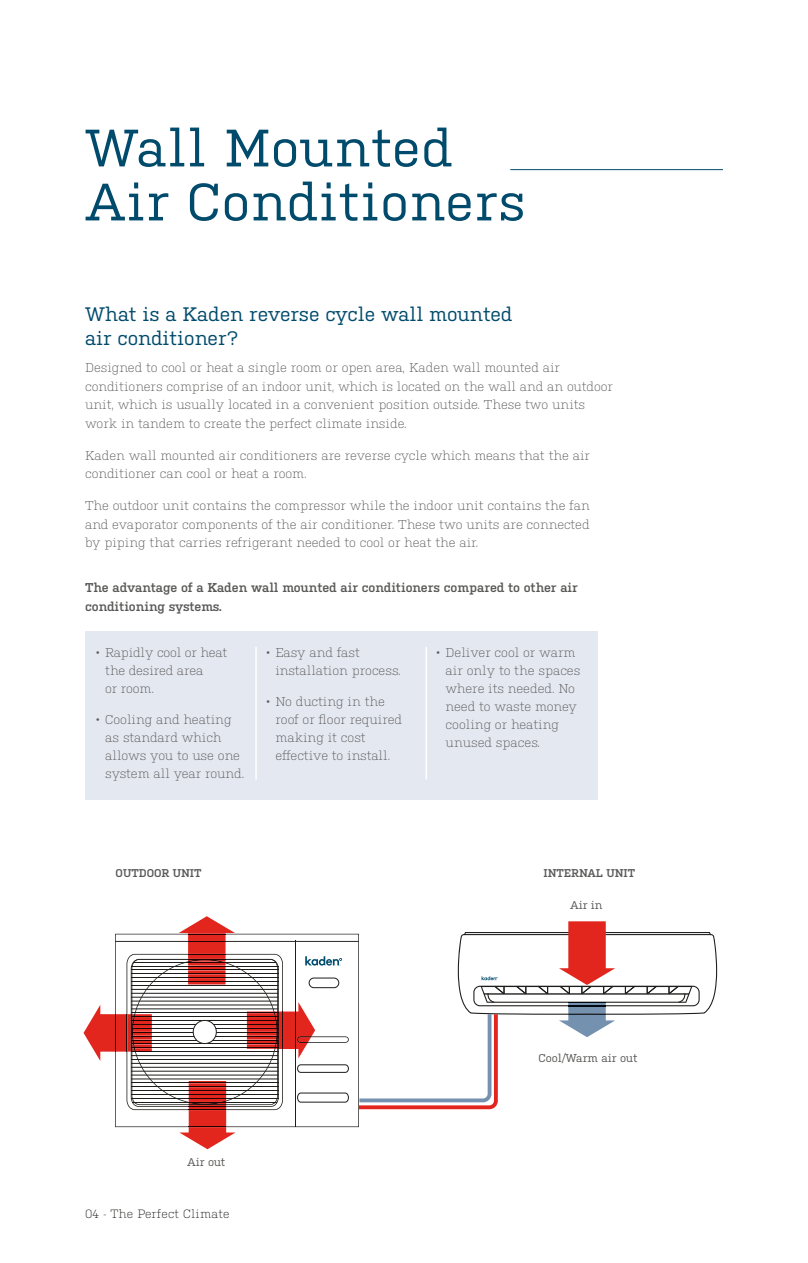
<style>
.page{position:relative;width:808px;height:1263px;background:#fff}
.page>*{position:absolute;margin:0;border:0;box-sizing:border-box;transform-origin:0 0}
.t1{font:52.5px/54px "Kulturista";letter-spacing:.02em;color:#004b6c}
.t2{font:19.5px/24px "Kulturista";color:#004b6c}
.t3{font:300 12.75px/18px "Kulturista";color:#575756}
.t4{font:600 12.75px/18.8px "Kulturista";color:#575756}
.t5{font:300 12px "Kulturista";letter-spacing:.02em;color:#1d1d1b}
.t6{font:11.25px "Kulturista";color:#575756}
.t7{font:600 11.25px "Kulturista";color:#575756}
</style>
<div class="page">
<hr style="left:510px;top:169px;width:213px;height:1px;background:#004b6c">
<svg style="left:84px;top:916px;width:633px;height:233px"></svg>
<div style="left:85px;top:631px;width:512px;height:168px;background:#e4e8f1"></div>
<hr style="left:255px;top:647px;width:2px;height:132px;background:#fff">
<hr style="left:426px;top:647px;width:1px;height:132px;background:#fff">
<h1 class="t1" style="left:85px;top:127px;width:442px">Wall Mounted<br>Air Conditioners</h1>
<h2 class="t2" style="left:85px;top:304px;width:429px">What is a Kaden reverse cycle wall mounted air conditioner?</h2>
<p class="t3" style="left:85px;top:359px;width:529px;line-height:18.8px">Designed to cool or heat a single room or open area, Kaden wall mounted air conditioners comprise of an indoor unit, which is located on the wall and an outdoor unit, which is usually located in a convenient position outside. These two units work in tandem to create the perfect climate inside.</p>
<p class="t3" style="left:85px;top:446px;width:506px;line-height:18.8px">Kaden wall mounted air conditioners are reverse cycle which means that the air conditioner can cool or heat a room.</p>
<p class="t3" style="left:85px;top:497px;width:506px;line-height:18.8px;text-align:justify">The outdoor unit contains the compressor while the indoor unit contains the fan and evaporator components of the air conditioner. These two units are connected by piping that carries refrigerant needed to cool or heat the air.</p>
<p class="t4" style="left:85px;top:580px;width:494px">The advantage of a Kaden wall mounted air conditioners compared to other air conditioning systems.</p>
<p class="t3" style="left:105px;top:644px;width:124px;text-indent:-9px">• Rapidly cool or heat the desired area<br>or room.</p>
<p class="t3" style="left:105px;top:711px;width:140px;text-indent:-9px">• Cooling and heating as standard which allows you to use one system all year round.</p>
<p class="t3" style="left:275px;top:644px;width:127px;text-indent:-9px">• Easy and fast installation process.</p>
<p class="t3" style="left:275px;top:693px;width:128px;text-indent:-9px">• No ducting in the roof or floor required making it cost effective to install.</p>
<p class="t3" style="left:446px;top:644px;width:136px;text-indent:-9px">• Deliver cool or warm air only to the spaces where its needed. No need to waste money cooling or heating unused spaces.</p>
<p class="t7" style="left:116px;top:869px;width:88px">OUTDOOR UNIT</p>
<p class="t7" style="left:543px;top:869px;width:93px">INTERNAL UNIT</p>
<p class="t6" style="left:570px;top:900px;width:34px">Air in</p>
<p class="t6" style="left:187px;top:1157px;width:40px">Air out</p>
<p class="t5" style="left:85px;top:1208px;width:146px">04 - The Perfect Climate</p>
<p class="t6" style="left:539px;top:1054px;width:100px">Cool/Warm air out</p>
</div>
